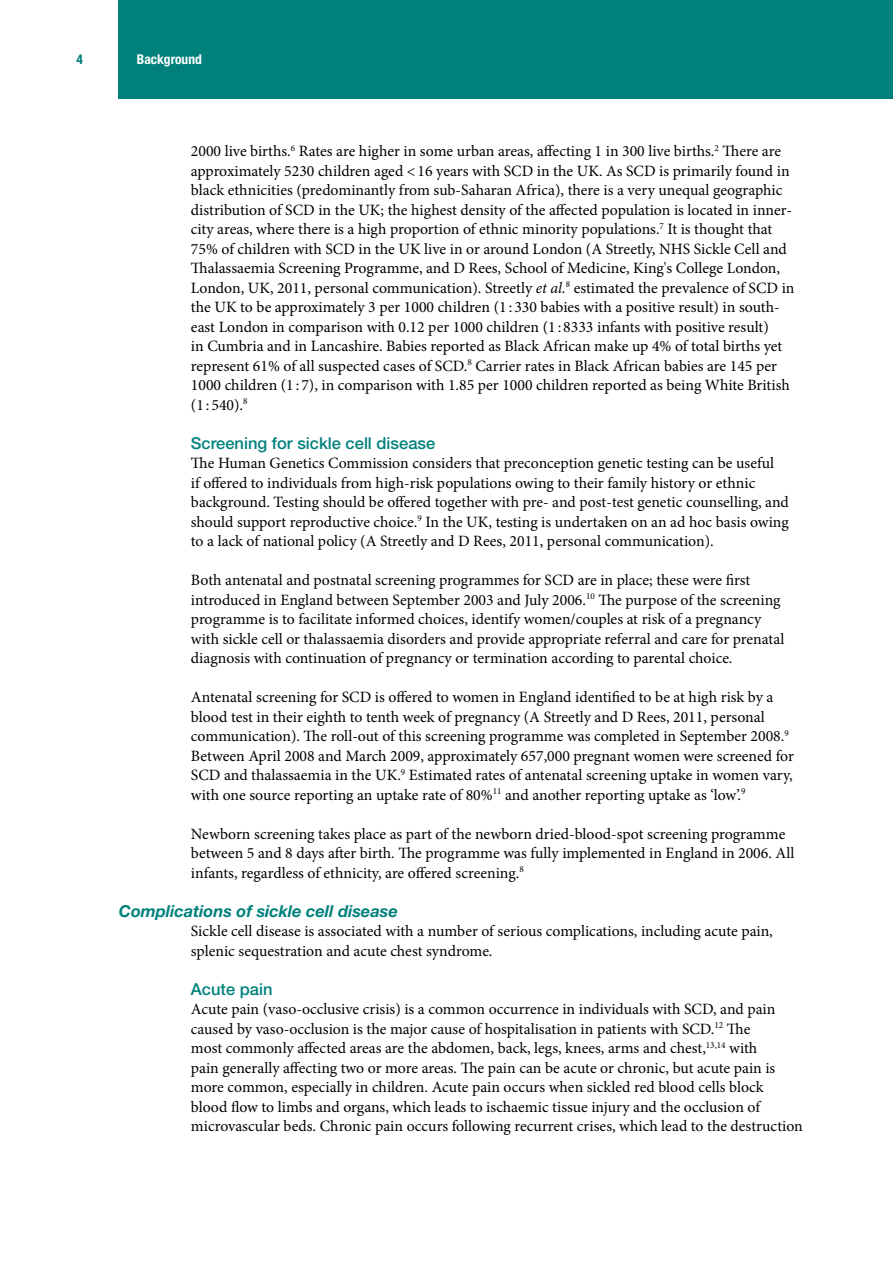
<style>
.page{position:relative;width:893px;height:1263px;background:#fff}
.page>*{position:absolute;margin:0;border:0;box-sizing:border-box;transform-origin:0 0}
.t1{font:500 16.5px "Helvetica Neue LT Pro";color:#00817b}
.t2{font:italic 700 16.5px "Helvetica Neue LT Pro";color:#00817b}
.t3{font:15.75px/19.5px "Minion Pro";color:#000}
.t4{font:700 condensed 13.5px "Helvetica Neue LT Pro";color:#fff}
.t5{font:700 condensed 13.5px "Helvetica Neue LT Pro";color:#00817b}
.s1{font-style:italic}
</style>
<div class="page">
<div style="left:119px;top:0;width:774px;height:99px;background:#00817b"></div>
<p class="t5" style="left:76px;top:51px;width:8px">4</p>
<p class="t4" style="left:137px;top:51px;width:66px">Background</p>
<p class="t3" style="left:191px;top:141px;width:605px">2000 live births.<sup>6</sup> Rates are higher in some urban areas, affecting 1 in 300 live births.<sup>2</sup> There are approximately 5230 children aged &lt;16 years with SCD in the UK. As SCD is primarily found in black ethnicities (predominantly from sub-Saharan Africa), there is a very unequal geographic distribution of SCD in the UK; the highest density of the affected population is located in inner&shy;city areas, where there is a high proportion of ethnic minority populations.<sup>7</sup> It is thought that 75% of children with SCD in the UK live in or around London (A Streetly, NHS Sickle Cell and Thalassaemia Screening Programme, and D Rees, School of Medicine, King's College London, London, UK, 2011, personal communication). Streetly <span class="s1">et al.</span><sup>8</sup> estimated the prevalence of SCD in the UK to be approximately 3 per 1000 children (1 : 330 babies with a positive result) in south&shy;east London in comparison with 0.12 per 1000 children (1 : 8333 infants with positive result)<br>in Cumbria and in Lancashire. Babies reported as Black African make up 4% of total births yet represent 61% of all suspected cases of SCD.<sup>8</sup> Carrier rates in Black African babies are 145 per 1000 children (1 : 7), in comparison with 1.85 per 1000 children reported as being White British (1 : 540).<sup>8</sup></p>
<p class="t1" style="left:191px;top:433px;width:246px">Screening for sickle cell disease</p>
<p class="t3" style="left:191px;top:453px;width:599px">The Human Genetics Commission considers that preconception genetic testing can be useful<br>if offered to individuals from high-risk populations owing to their family history or ethnic background. Testing should be offered together with pre- and post-test genetic counselling, and should support reproductive choice.<sup>9</sup> In the UK, testing is undertaken on an ad hoc basis owing to a lack of national policy (A Streetly and D Rees, 2011, personal communication).</p>
<p class="t3" style="left:191px;top:570px;width:595px">Both antenatal and postnatal screening programmes for SCD are in place; these were first introduced in England between September 2003 and July 2006.<sup>10</sup> The purpose of the screening programme is to facilitate informed choices, identify women/couples at risk of a pregnancy with sickle cell or thalassaemia disorders and provide appropriate referral and care for prenatal diagnosis with continuation of pregnancy or termination according to parental choice.</p>
<p class="t3" style="left:191px;top:687px;width:605px">Antenatal screening for SCD is offered to women in England identified to be at high risk by a blood test in their eighth to tenth week of pregnancy (A Streetly and D Rees, 2011, personal communication). The roll-out of this screening programme was completed in September 2008.<sup>9<br></sup>Between April 2008 and March 2009, approximately 657,000 pregnant women were screened for SCD and thalassaemia in the UK.<sup>9</sup> Estimated rates of antenatal screening uptake in women vary, with one source reporting an uptake rate of 80%<sup>11</sup> and another reporting uptake as ‘low’.<sup>9</sup></p>
<p class="t3" style="left:191px;top:824px;width:605px">Newborn screening takes place as part of the newborn dried-blood-spot screening programme between 5 and 8 days after birth. The programme was fully implemented in England in 2006. All infants, regardless of ethnicity, are offered screening.<sup>8</sup></p>
<p class="t2" style="left:119px;top:900px;width:281px">Complications of sickle cell disease</p>
<p class="t3" style="left:191px;top:921px;width:583px">Sickle cell disease is associated with a number of serious complications, including acute pain, splenic sequestration and acute chest syndrome.</p>
<p class="t1" style="left:191px;top:979px;width:83px">Acute pain</p>
<p class="t3" style="left:191px;top:999px;width:613px">Acute pain (vaso-occlusive crisis) is a common occurrence in individuals with SCD, and pain caused by vaso-occlusion is the major cause of hospitalisation in patients with SCD.<sup>12</sup> The<br>most commonly affected areas are the abdomen, back, legs, knees, arms and chest,<sup>13,14</sup> with<br>pain generally affecting two or more areas. The pain can be acute or chronic, but acute pain is more common, especially in children. Acute pain occurs when sickled red blood cells block blood flow to limbs and organs, which leads to ischaemic tissue injury and the occlusion of microvascular beds. Chronic pain occurs following recurrent crises, which lead to the destruction</p>
</div>
